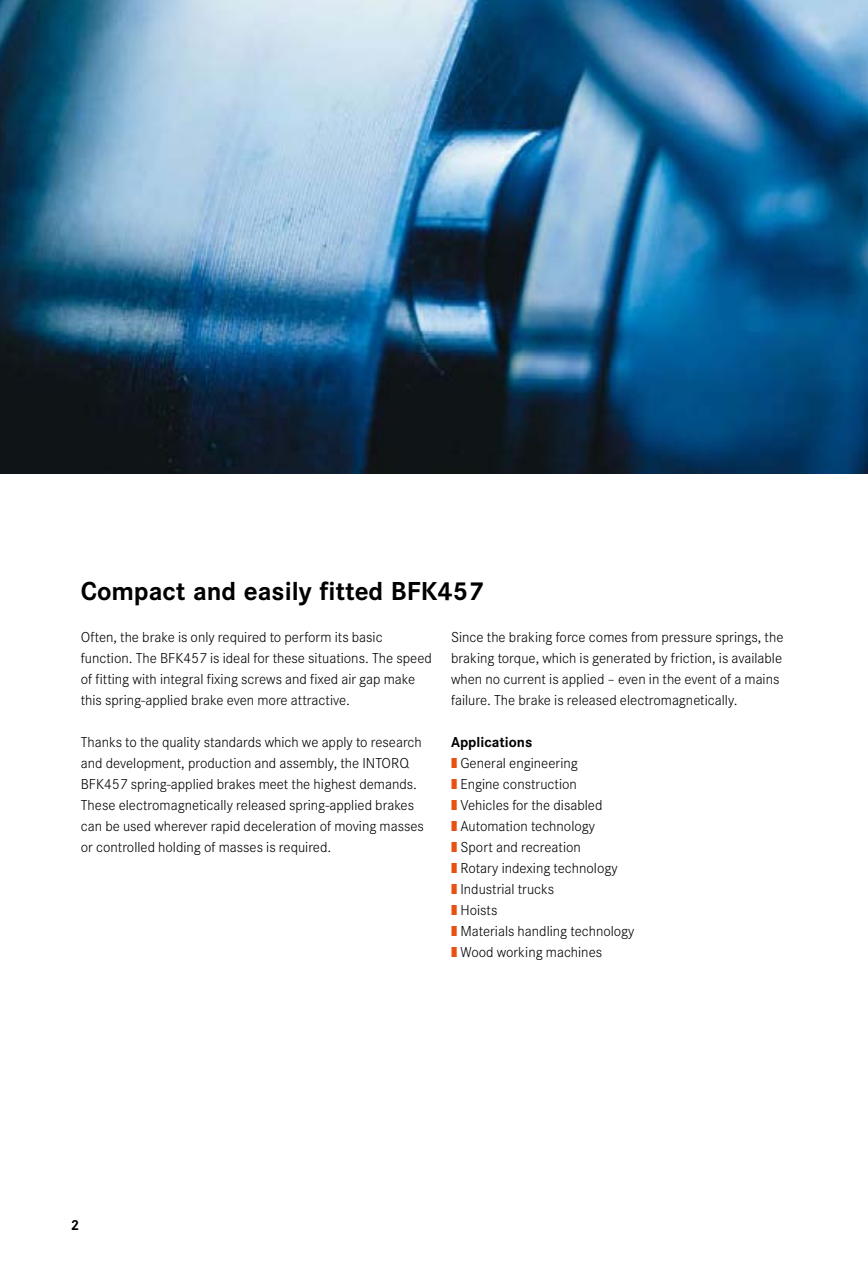
<style>
.page{position:relative;width:868px;height:1263px;background:#fff}
.page>*{position:absolute;margin:0;border:0;box-sizing:border-box;transform-origin:0 0}
.t1{font:700 27px "INTORQ Cor";color:#000}
.t2{font:300 15px/21px "INTORQ Cor";color:#000}
.t3{font:700 15px "INTORQ Cor";color:#000}
.s1{font-weight:700}
.s2{color:#e75112}
</style>
<div class="page">
<img style="left:0;top:0;width:867px;height:474px">
<h1 class="t1" style="left:81px;top:575px;width:404px">Compact and easily fitted BFK457</h1>
<p class="t2" style="left:81px;top:626px;width:352px">Often, the brake is only required to perform its basic function. The BFK457 is ideal for these situations. The speed of fitting with integral fixing screws and fixed air gap make this spring-applied brake even more attractive.</p>
<p class="t2" style="left:81px;top:731px;width:344px">Thanks to the quality standards which we apply to research and development, production and assembly, the INTORQ BFK457 spring-applied brakes meet the highest demands.<br>These electromagnetically released spring-applied brakes can be used wherever rapid deceleration of moving masses or controlled holding of masses is required.</p>
<p class="t2" style="left:451px;top:626px;width:334px">Since the braking force comes from pressure springs, the braking torque, which is generated by friction, is available when no current is applied – even in the event of a mains failure. The brake is released electromagnetically.</p>
<p class="t2" style="left:451px;top:731px;width:185px"><span class="s1">Applications<br></span><span class="s2">|</span> General engineering<br><span class="s2">|</span> Engine construction<br><span class="s2">|</span> Vehicles for the disabled<br><span class="s2">|</span> Automation technology<br><span class="s2">|</span> Sport and recreation<br><span class="s2">|</span> Rotary indexing technology<br><span class="s2">|</span> Industrial trucks<br><span class="s2">|</span> Hoists<br><span class="s2">|</span> Materials handling technology <span class="s2">|</span> Wood working machines</p>
<p class="t3" style="left:71px;top:1216px;width:10px">2</p>
</div>
